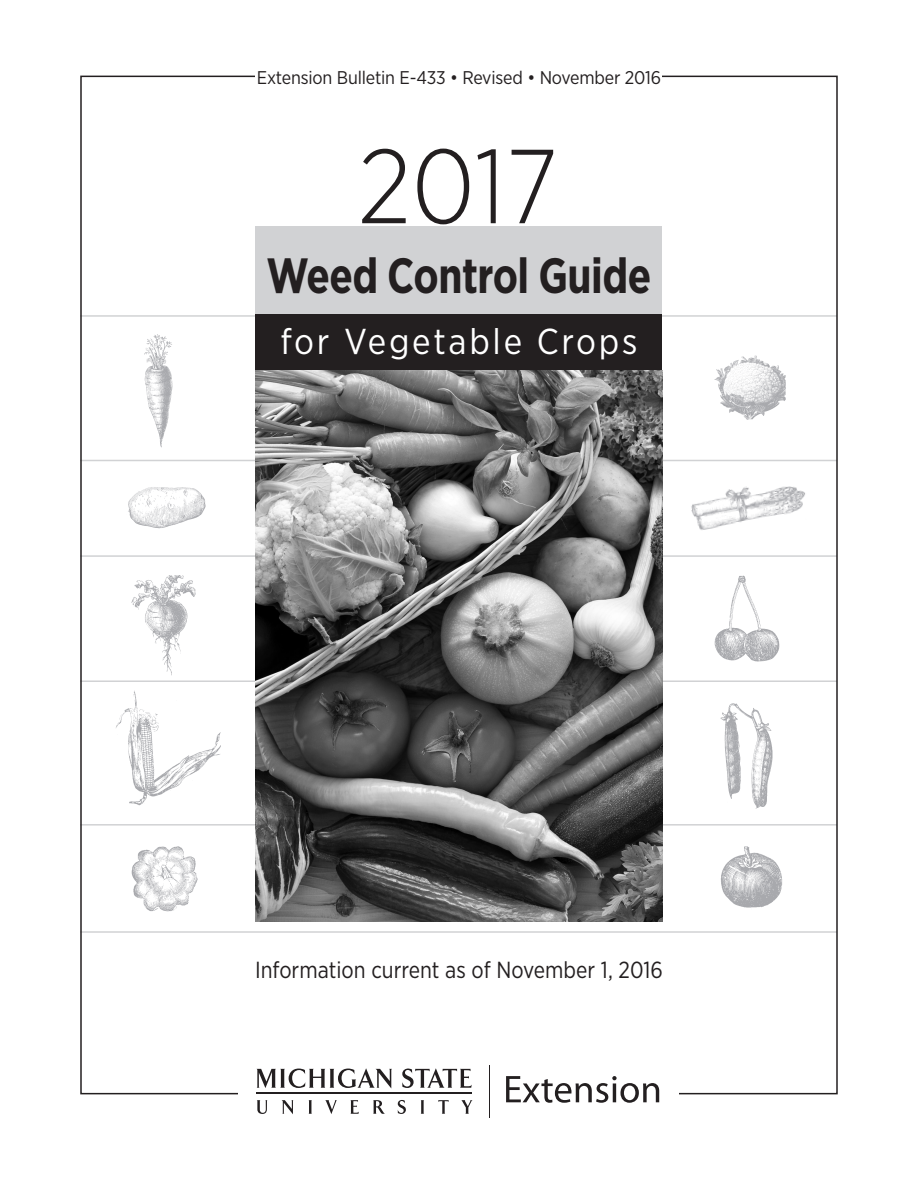
<style>
.page{position:relative;width:918px;height:1188px;background:#fff}
.page>*{position:absolute;margin:0;border:0;box-sizing:border-box;transform-origin:0 0}
.t1{font:300 105px "Gotham Narrow";color:#231f20}
.t2{font:700 49.5px "Gotham Narrow";letter-spacing:-.01em;color:#231f20;scale:.89 1}
.t3{font:36px "Gotham Narrow";letter-spacing:.075em;color:#fff}
.t4{font:23.25px "Gotham Narrow";color:#231f20;scale:.95 1}
.t5{font:18.3px "Gotham Narrow";letter-spacing:-.01em;color:#231f20}
</style>
<div class="page">
<hr style="left:80px;top:315px;width:757px;height:2px;background:#d1d2d4">
<hr style="left:80px;top:460px;width:757px;height:1px;background:#d1d2d4">
<hr style="left:80px;top:555px;width:757px;height:2px;background:#d1d2d4">
<hr style="left:80px;top:680px;width:757px;height:2px;background:#d1d2d4">
<hr style="left:80px;top:824px;width:757px;height:2px;background:#d1d2d4">
<hr style="left:80px;top:931px;width:757px;height:2px;background:#d1d2d4">
<img style="left:144px;top:334px;width:29px;height:113px">
<img style="left:128px;top:487px;width:77px;height:42px">
<img style="left:691px;top:486px;width:114px;height:44px">
<img style="left:715px;top:356px;width:70px;height:63px">
<img style="left:715px;top:575px;width:65px;height:87px">
<img style="left:116px;top:691px;width:105px;height:115px">
<img style="left:721px;top:703px;width:51px;height:106px">
<img style="left:131px;top:575px;width:65px;height:100px">
<img style="left:131px;top:846px;width:67px;height:65px">
<img style="left:721px;top:846px;width:61px;height:62px">
<div style="left:256px;top:226px;width:406px;height:88px;background:#d1d2d4"></div>
<img style="left:256px;top:370px;width:406px;height:552px">
<div style="left:256px;top:314px;width:406px;height:56px;background:#231f20"></div>
<svg style="left:257px;top:1100px;width:10px;height:14px"></svg>
<svg style="left:282px;top:1100px;width:11px;height:14px"></svg>
<svg style="left:309px;top:1100px;width:3px;height:14px"></svg>
<svg style="left:325px;top:1100px;width:12px;height:14px"></svg>
<svg style="left:350px;top:1100px;width:9px;height:14px"></svg>
<svg style="left:373px;top:1100px;width:12px;height:14px"></svg>
<svg style="left:398px;top:1100px;width:8px;height:14px"></svg>
<svg style="left:421px;top:1100px;width:3px;height:14px"></svg>
<svg style="left:438px;top:1100px;width:11px;height:14px"></svg>
<svg style="left:461px;top:1100px;width:12px;height:14px"></svg>
<svg style="left:257px;top:1068px;width:135px;height:20px"></svg>
<svg style="left:402px;top:1068px;width:70px;height:20px"></svg>
<hr style="left:256px;top:1093px;width:216px;height:1px;background:#231f20">
<svg style="left:506px;top:1076px;width:153px;height:27px"></svg>
<hr style="left:489px;top:1065px;width:1px;height:52px;background:#231f20">
<p class="t5" style="left:257px;top:66px;width:406px">Extension Bulletin E-433 • Revised • November 2016</p>
<p class="t1" style="left:358px;top:122px;width:202px">2017</p>
<p class="t2" style="left:267px;top:244px;width:434px">Weed Control Guide</p>
<p class="t3" style="left:280px;top:319px;width:359px">for Vegetable Crops</p>
<p class="t4" style="left:255px;top:956px;width:431px">Information current as of November 1, 2016</p>
</div>
